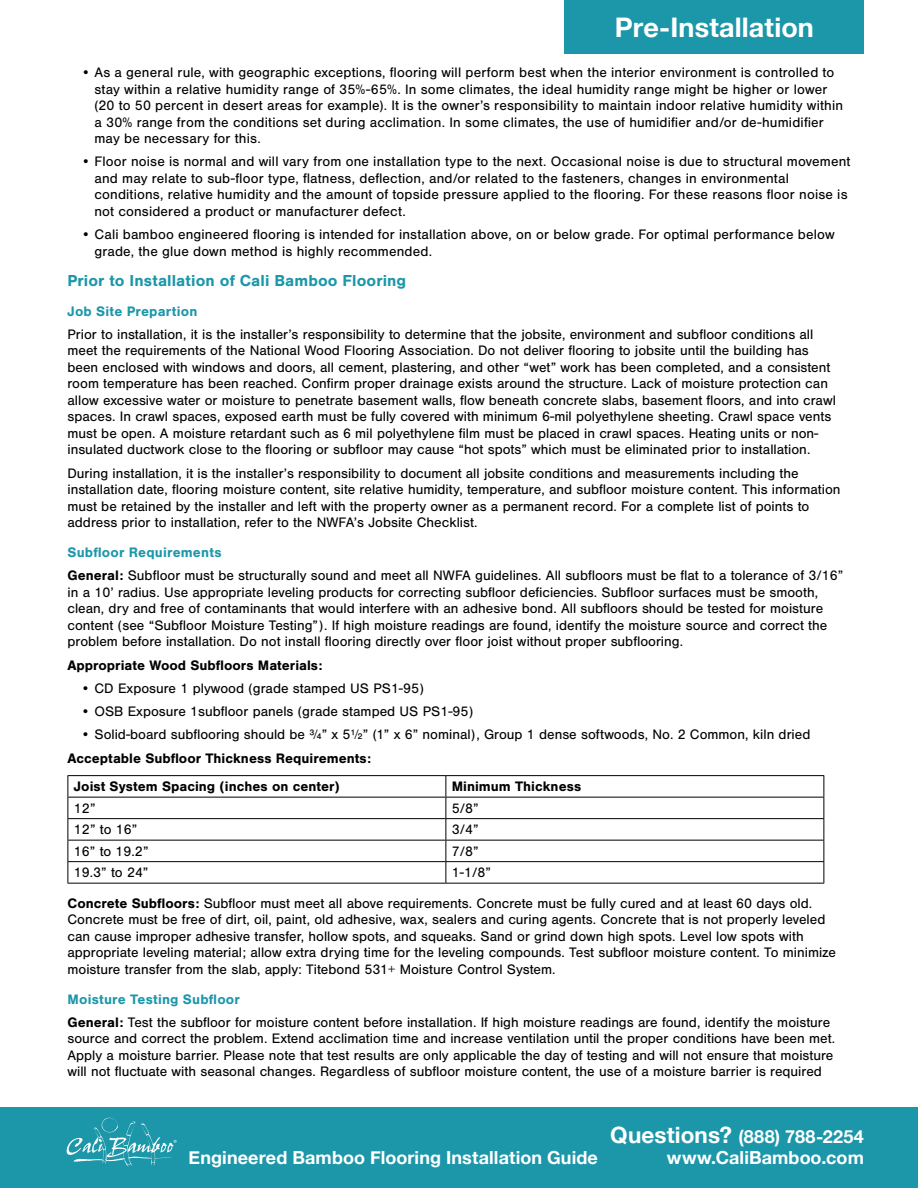
<style>
.page{position:relative;width:918px;height:1188px;background:#fff}
.page>*{position:absolute;margin:0;border:0;box-sizing:border-box;transform-origin:0 0}
.t1{font:700 27px "Helvetica Neue";letter-spacing:.005em;color:#fff}
.t2{font:700 18px "Helvetica Neue";letter-spacing:.005em;color:#fff}
.t3{font:700 16.5px "Nimbus San";letter-spacing:.005em;color:#1c97a9}
.t4{font:14.25px/16.5px "Nimbus San";color:#000}
.t5{font:700 14.25px/28.5px "Nimbus San";color:#000}
.t6{font:700 14.25px "Nimbus San";letter-spacing:.01em;color:#1c97a9}
.s1{font-weight:700;color:#1c97a9}
.s2{font-weight:700}
.s3{font-size:22.5px}
</style>
<div class="page">
<div style="left:0;top:1107px;width:918px;height:81px;background:#1c97a9"></div>
<div style="left:565px;top:0;width:299px;height:54px;background:#1c97a9"></div>
<svg style="left:67px;top:1117px;width:110px;height:50px"></svg>
<hr style="left:68px;top:775px;width:378px;height:1px;background:#000">
<hr style="left:446px;top:775px;width:378px;height:1px;background:#000">
<hr style="left:68px;top:797px;width:378px;height:1px;background:#000">
<hr style="left:446px;top:797px;width:378px;height:1px;background:#000">
<hr style="left:68px;top:818px;width:378px;height:1px;background:#000">
<hr style="left:446px;top:818px;width:378px;height:1px;background:#000">
<hr style="left:68px;top:840px;width:378px;height:1px;background:#000">
<hr style="left:446px;top:840px;width:378px;height:1px;background:#000">
<hr style="left:68px;top:861px;width:378px;height:1px;background:#000">
<svg style="left:68px;top:776px;width:1px;height:107px"></svg>
<hr style="left:446px;top:861px;width:378px;height:1px;background:#000">
<svg style="left:446px;top:776px;width:1px;height:107px"></svg>
<svg style="left:824px;top:776px;width:1px;height:107px"></svg>
<hr style="left:68px;top:883px;width:378px;height:1px;background:#000">
<hr style="left:446px;top:883px;width:378px;height:1px;background:#000">
<h1 class="t1" style="left:615px;top:6px;width:200px">Pre-Installation</h1>
<p class="t4" style="left:94px;top:64px;width:750px;text-indent:-13px">• As a general rule, with geographic exceptions, flooring will perform best when the interior environment is controlled to stay within a relative humidity range of 35%-65%. In some climates, the ideal humidity range might be higher or lower (20 to 50 percent in desert areas for example). It is the owner’s responsibility to maintain indoor relative humidity within a 30% range from the conditions set during acclimation. In some climates, the use of humidifier and/or de-humidifier may be necessary for this.</p>
<p class="t4" style="left:94px;top:154px;width:757px;text-indent:-13px">• Floor noise is normal and will vary from one installation type to the next. Occasional noise is due to structural movement and may relate to sub-floor type, flatness, deflection, and/or related to the fasteners, changes in environmental conditions, relative humidity and the amount of topside pressure applied to the flooring. For these reasons floor noise is not considered a product or manufacturer defect.</p>
<p class="t4" style="left:94px;top:226px;width:742px;text-indent:-13px">• Cali bamboo engineered flooring is intended for installation above, on or below grade. For optimal performance below grade, the glue down method is highly recommended.</p>
<p class="t3" style="left:68px;top:271px;width:340px">Prior to Installation of Cali Bamboo Flooring</p>
<p class="t6" style="left:68px;top:303px;width:131px">Job Site Prepartion</p>
<p class="t4" style="left:68px;top:326px;width:770px">Prior to installation, it is the installer’s responsibility to determine that the jobsite, environment and subfloor conditions all meet the requirements of the National Wood Flooring Association. Do not deliver flooring to jobsite until the building has been enclosed with windows and doors, all cement, plastering, and other “wet” work has been completed, and a consistent room temperature has been reached. Confirm proper drainage exists around the structure. Lack of moisture protection can allow excessive water or moisture to penetrate basement walls, flow beneath concrete slabs, basement floors, and into crawl spaces. In crawl spaces, exposed earth must be fully covered with minimum 6-mil polyethylene sheeting. Crawl space vents must be open. A moisture retardant such as 6 mil polyethylene film must be placed in crawl spaces. Heating units or non&shy;insulated ductwork close to the flooring or subfloor may cause “hot spots” which must be eliminated prior to installation.</p>
<p class="t4" style="left:68px;top:465px;width:775px">During installation, it is the installer’s responsibility to document all jobsite conditions and measurements including the installation date, flooring moisture content, site relative humidity, temperature, and subfloor moisture content. This information must be retained by the installer and left with the property owner as a permanent record. For a complete list of points to address prior to installation, refer to the NWFA’s Jobsite Checklist.</p>
<p class="t4" style="left:68px;top:541px;width:777px;line-height:23.2px"><span class="s1">Subfloor Requirements<br></span><span class="s2">General:</span> Subfloor must be structurally sound and meet all NWFA guidelines. All subfloors must be flat to a tolerance of 3/16”</p>
<p class="t4" style="left:68px;top:584px;width:762px">in a 10’ radius. Use appropriate leveling products for correcting subfloor deficiencies. Subfloor surfaces must be smooth, clean, dry and free of contaminants that would interfere with an adhesive bond. All subfloors should be tested for moisture content (see “Subfloor Moisture Testing”). If high moisture readings are found, identify the moisture source and correct the problem before installation. Do not install flooring directly over floor joist without proper subflooring.</p>
<p class="t5" style="left:68px;top:651px;width:257px">Appropriate Wood Subfloors Materials:</p>
<p class="t4" style="left:81px;top:680px;width:344px">• CD Exposure 1 plywood (grade stamped US PS1-95)</p>
<p class="t4" style="left:81px;top:703px;width:394px">• OSB Exposure 1subfloor panels (grade stamped US PS1-95)</p>
<p class="t4" style="left:81px;top:727px;width:731px">• Solid-board subflooring should be ¾” x 5½” (1” x 6” nominal), Group 1 dense softwoods, No. 2 Common, kiln dried</p>
<p class="t5" style="left:74px;top:744px;width:299px;text-indent:-6px">Acceptable Subfloor Thickness Requirements:<br>Joist System Spacing (inches on center)</p>
<p class="t5" style="left:452px;top:772px;width:131px">Minimum Thickness</p>
<p class="t4" style="left:74px;top:800px;width:23px">12”</p>
<p class="t4" style="left:452px;top:800px;width:28px">5/8”</p>
<p class="t4" style="left:74px;top:821px;width:65px">12” to 16”</p>
<p class="t4" style="left:452px;top:821px;width:28px">3/4”</p>
<p class="t4" style="left:74px;top:843px;width:76px">16” to 19.2”</p>
<p class="t4" style="left:452px;top:843px;width:28px">7/8”</p>
<p class="t4" style="left:74px;top:864px;width:76px">19.3” to 24”</p>
<p class="t4" style="left:67px;top:857px;width:746px;line-height:30.5px;text-indent:384px">1-1/8”<br><span class="s2">Concrete Subfloors:</span> Subfloor must meet all above requirements. Concrete must be fully cured and at least 60 days old.</p>
<p class="t4" style="left:67px;top:911px;width:770px">Concrete must be free of dirt, oil, paint, old adhesive, wax, sealers and curing agents. Concrete that is not properly leveled can cause improper adhesive transfer, hollow spots, and squeaks. Sand or grind down high spots. Level low spots with appropriate leveling material; allow extra drying time for the leveling compounds. Test subfloor moisture content. To minimize moisture transfer from the slab, apply: Titebond 531+ Moisture Control System.</p>
<p class="t4" style="left:67px;top:987px;width:764px;line-height:23.2px"><span class="s1">Moisture Testing Subfloor<br></span><span class="s2">General:</span> Test the subfloor for moisture content before installation. If high moisture readings are found, identify the moisture</p>
<p class="t4" style="left:67px;top:1031px;width:769px">source and correct the problem. Extend acclimation time and increase ventilation until the proper conditions have been met.<br>Apply a moisture barrier. Please note that test results are only applicable the day of testing and will not ensure that moisture will not fluctuate with seasonal changes. Regardless of subfloor moisture content, the use of a moisture barrier is required</p>
<p class="t2" style="left:610px;top:1122px;width:255px"><span class="s3">Questions?</span> (888) 788-2254</p>
<p class="t2" style="left:189px;top:1143px;width:411px">Engineered Bamboo Flooring Installation Guide</p>
<p class="t2" style="left:667px;top:1143px;width:199px">www.CaliBamboo.com</p>
</div>
